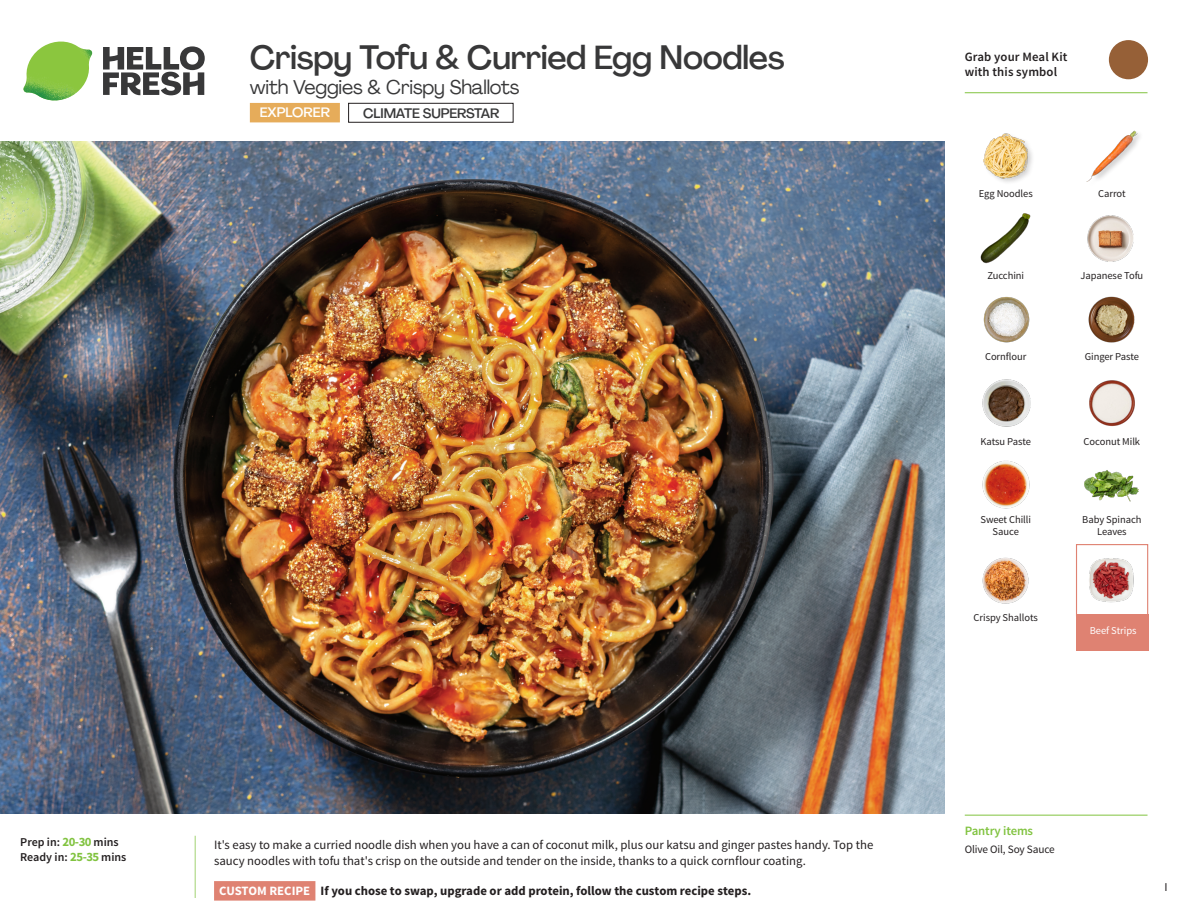
<style>
.page{position:relative;width:1188px;height:918px;background:#fff}
.page>*{position:absolute;margin:0;border:0;box-sizing:border-box;transform-origin:0 0}
._15_Titel_UK{font:500 33px "Agrandir";letter-spacing:-.015em;color:#383839}
._15_Titel_UK-2{font:19.5px "Agrandir";letter-spacing:-.01em;color:#383839}
.t1{font:500 13.5px "Agrandir";letter-spacing:-.01em;color:#383839}
.t2{font:500 13.5px "Agrandir";color:#fff}
.Step_6_Text_AU{font:12.75px/16.5px "Source Sans Pro";color:#231f20}
.Step_6_Text_AU-2{font:700 12.75px "Source Sans Pro";color:#231f20}
.t3{font:600 12.75px/15px "Source Sans Pro";letter-spacing:.01em;color:#231f20}
._04_Headers_Front{font:600 12.75px "Source Sans Pro";letter-spacing:-.01em;color:#81c340}
._04_Intro{font:600 12px "Source Sans Pro";color:#231f20}
.t4{font:12px "Source Sans Pro";color:#231f20}
._05_Pantry{font:11.25px "Source Sans Pro";letter-spacing:-.01em;color:#231f20}
._18_FRONT_ingredients{font:10.5px/12px "Source Sans Pro";letter-spacing:-.005em;color:#231f20;text-align:center}
._18_FRONT_ingredients-2{font:10.5px "Source Sans Pro";letter-spacing:-.005em;color:#fff}
.s1{font-weight:700;font-size:12.75px;color:#81c340}
.s2{color:#fff}
</style>
<div class="page">
<svg style="left:103px;top:46px;width:102px;height:49px"></svg>
<img style="left:23px;top:42px;width:69px;height:59px">
<svg style="left:194px;top:835px;width:122px;height:66px"></svg>
<img style="left:0;top:142px;width:945px;height:672px">
<img style="left:983px;top:296px;width:47px;height:47px">
<img style="left:1089px;top:380px;width:46px;height:46px">
<img style="left:1088px;top:296px;width:47px;height:47px">
<img style="left:982px;top:460px;width:48px;height:49px">
<img style="left:982px;top:557px;width:47px;height:47px">
<img style="left:1088px;top:216px;width:46px;height:46px">
<img style="left:980px;top:213px;width:51px;height:51px">
<img style="left:982px;top:379px;width:48px;height:48px">
<img style="left:983px;top:133px;width:49px;height:49px">
<img style="left:1086px;top:130px;width:54px;height:52px">
<img style="left:1085px;top:470px;width:54px;height:32px">
<div style="left:1076px;top:544px;width:72px;height:72px;border:1px solid #df8272"></div>
<div style="left:1076px;top:614px;width:72px;height:37px;background:#df8272"></div>
<img style="left:1089px;top:558px;width:45px;height:45px">
<hr style="left:965px;top:815px;width:183px;height:1px;background:#81c340">
<svg style="left:1091px;top:40px;width:58px;height:54px"></svg>
<hr style="left:965px;top:92px;width:183px;height:1px;background:#81c340">
<div style="left:348px;top:103px;width:165px;height:19px;border:1px solid #231f20"></div>
<div style="left:250px;top:103px;width:90px;height:19px;background:#e6ac5a"></div>
<p class="_15_Titel_UK" style="left:250px;top:37px;width:536px">Crispy Tofu &amp; Curried Egg Noodles</p>
<p class="_15_Titel_UK-2" style="left:250px;top:75px;width:271px">with Veggies &amp; Crispy Shallots</p>
<p class="t2" style="left:260px;top:104px;width:72px">EXPLORER</p>
<p class="t1" style="left:363px;top:105px;width:138px">CLIMATE SUPERSTAR</p>
<p class="_04_Intro" style="left:20px;top:835px;width:100px">Prep in: <span class="s1">20-30</span> mins</p>
<p class="_04_Intro" style="left:20px;top:850px;width:108px">Ready in: <span class="s1">25-35</span> mins</p>
<p class="Step_6_Text_AU" style="left:214px;top:837px;width:661px">It's easy to make a curried noodle dish when you have a can of coconut milk, plus our katsu and ginger pastes handy. Top the saucy noodles with tofu that's crisp on the outside and tender on the inside, thanks to a quick cornflour coating.</p>
<p class="Step_6_Text_AU-2" style="left:219px;top:882px;width:533px"><span class="s2">CUSTOM RECIPE</span> If you chose to swap, upgrade or add protein, follow the custom recipe steps.</p>
<p class="t3" style="left:965px;top:50px;width:104px">Grab your Meal Kit with this symbol</p>
<p class="_18_FRONT_ingredients" style="left:979px;top:188px;width:55px">Egg Noodles</p>
<p class="_18_FRONT_ingredients" style="left:1098px;top:188px;width:29px">Carrot</p>
<p class="_18_FRONT_ingredients" style="left:987px;top:270px;width:38px">Zucchini</p>
<p class="_18_FRONT_ingredients" style="left:1081px;top:270px;width:64px">Japanese Tofu</p>
<p class="_18_FRONT_ingredients" style="left:985px;top:351px;width:43px">Cornflour</p>
<p class="_18_FRONT_ingredients" style="left:1085px;top:351px;width:56px">Ginger Paste</p>
<p class="_18_FRONT_ingredients" style="left:980px;top:435px;width:52px">Katsu Paste</p>
<p class="_18_FRONT_ingredients" style="left:980px;top:514px;width:52px">Sweet Chilli<br>Sauce</p>
<p class="_18_FRONT_ingredients" style="left:974px;top:612px;width:66px">Crispy Shallots</p>
<p class="_18_FRONT_ingredients" style="left:1084px;top:435px;width:58px">Coconut Milk</p>
<p class="_18_FRONT_ingredients" style="left:1082px;top:514px;width:61px">Baby Spinach<br>Leaves</p>
<p class="_18_FRONT_ingredients-2" style="left:1090px;top:624px;width:48px">Beef Strips</p>
<p class="_04_Headers_Front" style="left:965px;top:822px;width:70px">Pantry items</p>
<p class="_05_Pantry" style="left:965px;top:842px;width:92px">Olive Oil, Soy Sauce</p>
<p class="t4" style="left:1165px;top:879px;width:5px">I</p>
</div>
